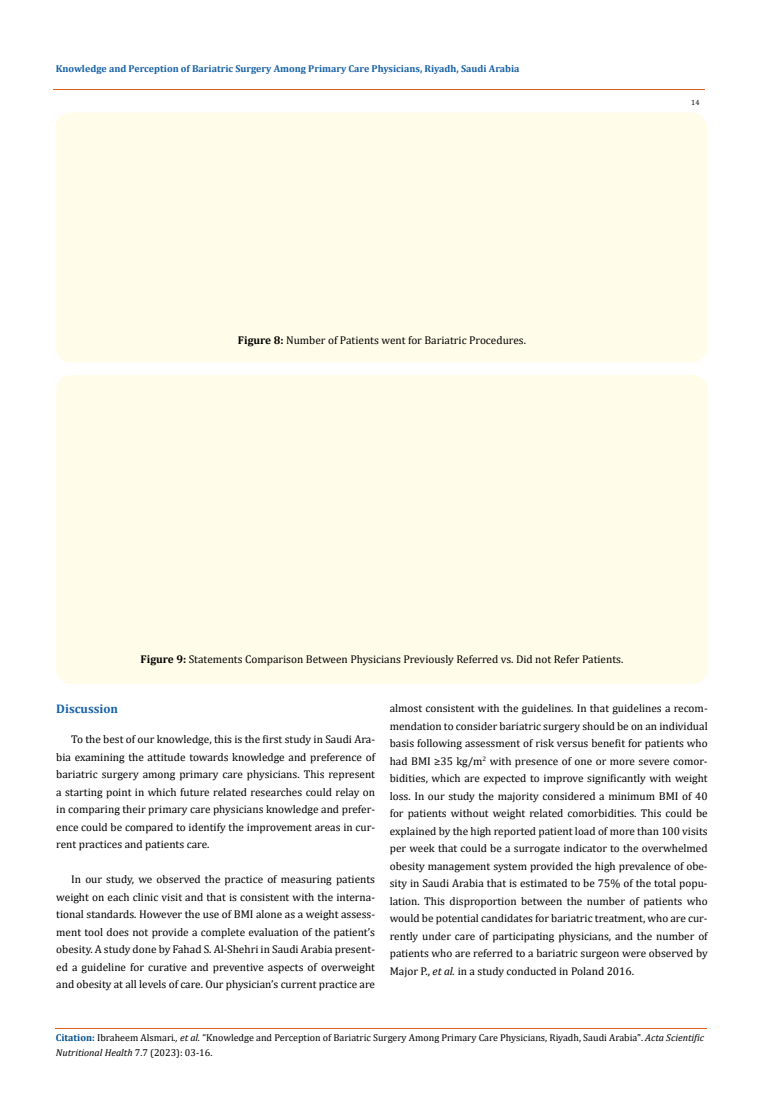
<style>
.page{position:relative;width:764px;height:1110px;background:#fff}
.page>*{position:absolute;margin:0;border:0;box-sizing:border-box;transform-origin:0 0}
.t1{font:700 12.5px "Cambria";color:#1560a6}
.t2{font:11.25px/17.5px "Cambria";color:#000;text-align:justify}
.t3{font:10px/15px "Cambria";color:#000}
.t4{font:700 10px "Cambria";color:#1560a6}
.t5{font:7.5px "Cambria";color:#000}
.s1{font-weight:700}
.s2{font-style:italic}
.s3{font-weight:700;color:#035089}
</style>
<div class="page">
<div style="left:56px;top:112px;width:651px;height:250px;background:#fffde9;border-radius:15px"></div>
<div style="left:56px;top:375px;width:652px;height:309px;background:#fffde9;border-radius:15px"></div>
<hr style="left:53px;top:90px;width:651px;height:1px;background:#e05d1a">
<hr style="left:56px;top:1029px;width:651px;height:1px;background:#e05d1a">
<p class="t4" style="left:56px;top:61px;width:465px">Knowledge and Perception of Bariatric Surgery Among Primary Care Physicians, Riyadh, Saudi Arabia</p>
<p class="t2" style="left:238px;top:331px;width:289px"><span class="s1">Figure 8:</span> Number of Patients went for Bariatric Procedures.</p>
<p class="t5" style="left:691px;top:98px;width:10px">14</p>
<p class="t2" style="left:141px;top:650px;width:484px"><span class="s1">Figure 9:</span> Statements Comparison Between Physicians Previously Referred vs. Did not Refer Patients.</p>
<p class="t1" style="left:56px;top:700px;width:63px">Discussion</p>
<p class="t2" style="left:56px;top:731px;width:320px;text-indent:15px">To the best of our knowledge, this is the first study in Saudi Ara&shy;bia examining the attitude towards knowledge and preference of bariatric surgery among primary care physicians. This represent a starting point in which future related researches could relay on in comparing their primary care physicians knowledge and prefer&shy;ence could be compared to identify the improvement areas in cur&shy;rent practices and patients care.</p>
<p class="t2" style="left:56px;top:871px;width:320px;text-indent:15px">In our study, we observed the practice of measuring patients weight on each clinic visit and that is consistent with the interna&shy;tional standards. However the use of BMI alone as a weight assess&shy;ment tool does not provide a complete evaluation of the patient’s obesity. A study done by Fahad S. Al-Shehri in Saudi Arabia present&shy;ed a guideline for curative and preventive aspects of overweight and obesity at all levels of care. Our physician’s current practice are</p>
<p class="t2" style="left:390px;top:700px;width:319px">almost consistent with the guidelines. In that guidelines a recom&shy;mendation to consider bariatric surgery should be on an individual basis following assessment of risk versus benefit for patients who had BMI ≥35 kg/m<sup>2</sup> with presence of one or more severe comor&shy;bidities, which are expected to improve significantly with weight loss. In our study the majority considered a minimum BMI of 40 for patients without weight related comorbidities. This could be explained by the high reported patient load of more than 100 visits per week that could be a surrogate indicator to the overwhelmed obesity management system provided the high prevalence of obe&shy;sity in Saudi Arabia that is estimated to be 75% of the total popu&shy;lation. This disproportion between the number of patients who would be potential candidates for bariatric treatment, who are cur&shy;rently under care of participating physicians, and the number of patients who are referred to a bariatric surgeon were observed by Major P., <span class="s2">et al.</span> in a study conducted in Poland 2016.</p>
<p class="t3" style="left:56px;top:1030px;width:650px"><span class="s3">Citation:</span> Ibraheem Alsmari<span class="s2">., et al.</span> “Knowledge and Perception of Bariatric Surgery Among Primary Care Physicians, Riyadh, Saudi Arabia". <span class="s2">Acta Scientific<br>Nutritional Health</span> 7.7 (2023): 03-16.</p>
</div>
